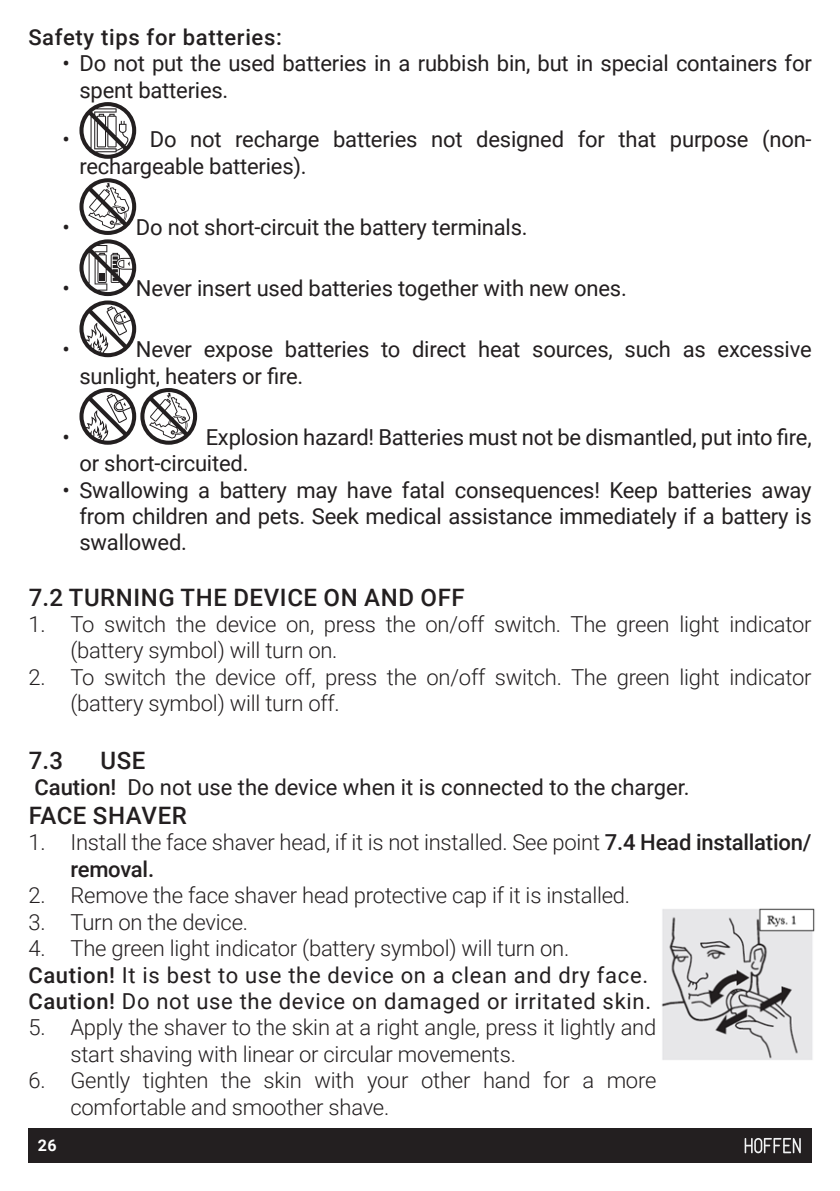
<style>
.page{position:relative;width:840px;height:1191px;background:#fff}
.page>*{position:absolute;margin:0;border:0;box-sizing:border-box;transform-origin:0 0}
._7_1_paragraph{font:500 24px "Roboto";letter-spacing:.025em;color:#231f20}
.normalny{font:22px/26.4px "Roboto";letter-spacing:-.01em;color:#231f20}
.t1{font:300 22px/26.4px "Roboto";letter-spacing:-.01em;color:#231f20}
.normalny-2{font:22px "Roboto";letter-spacing:.03em;color:#231f20}
.t2{font:500 22px "Roboto";letter-spacing:.03em;color:#231f20}
.t3{font:700 16px "Roboto";color:#fff}
.s1{font-weight:500}
</style>
<div class="page">
<div style="left:28px;top:1128px;width:783px;height:34px;background:#231f20"></div>
<svg style="left:744px;top:1138px;width:56px;height:15px"></svg>
<svg style="left:79px;top:102px;width:57px;height:57px"></svg>
<svg style="left:79px;top:178px;width:57px;height:179px"></svg>
<svg style="left:79px;top:388px;width:118px;height:57px"></svg>
<img style="left:661px;top:908px;width:154px;height:152px">
<p class="t2" style="left:28px;top:22px;width:255px">Safety tips for batteries:</p>
<p class="normalny" style="left:79px;top:49px;width:733px;text-indent:-17px">• Do not put the used batteries in a rubbish bin, but in special containers for spent batteries.</p>
<p class="normalny" style="left:62px;top:126px;width:9px">•</p>
<p class="normalny" style="left:79px;top:126px;width:733px;text-indent:70px">Do not recharge batteries not designed for that purpose (non&shy;rechargeable batteries).</p>
<p class="normalny" style="left:62px;top:213px;width:9px">•</p>
<p class="normalny" style="left:136px;top:213px;width:393px">Do not short-circuit the battery terminals.</p>
<p class="normalny" style="left:62px;top:274px;width:9px">•</p>
<p class="normalny" style="left:136px;top:274px;width:492px">Never insert used batteries together with new ones.</p>
<p class="normalny" style="left:62px;top:335px;width:9px">•</p>
<p class="normalny" style="left:79px;top:335px;width:733px;text-indent:56px">Never expose batteries to direct heat sources, such as excessive sunlight, heaters or fire.</p>
<p class="normalny" style="left:62px;top:423px;width:9px">•</p>
<p class="normalny" style="left:79px;top:423px;width:733px;text-indent:126px">Explosion hazard! Batteries must not be dismantled, put into fire, or short-circuited.</p>
<p class="normalny" style="left:79px;top:476px;width:733px;text-align:justify;text-indent:-17px">• Swallowing a battery may have fatal consequences! Keep batteries away from children and pets. Seek medical assistance immediately if a battery is swallowed.</p>
<p class="_7_1_paragraph" style="left:29px;top:580px;width:437px">7.2 TURNING THE DEVICE ON AND OFF</p>
<p class="t1" style="left:70px;top:610px;width:742px;text-indent:-42px">1. To switch the device on, press the on/off switch. The green light indicator (battery symbol) will turn on.</p>
<p class="t1" style="left:70px;top:663px;width:742px;text-indent:-42px">2. To switch the device off, press the on/off switch. The green light indicator (battery symbol) will turn off.</p>
<p class="_7_1_paragraph" style="left:29px;top:743px;width:36px">7.3</p>
<p class="_7_1_paragraph" style="left:100px;top:743px;width:46px">USE</p>
<p class="normalny" style="left:34px;top:773px;width:656px"><span class="s1">Caution!</span> Do not use the device when it is connected to the charger.</p>
<p class="_7_1_paragraph" style="left:29px;top:798px;width:159px">FACE SHAVER</p>
<p class="t1" style="left:70px;top:828px;width:742px;text-indent:-42px">1. Install the face shaver head, if it is not installed. See point <span class="s1">7.4 Head installation/ removal.</span></p>
<p class="t1" style="left:28px;top:881px;width:603px">2. Remove the face shaver head protective cap if it is installed.</p>
<p class="t1" style="left:28px;top:908px;width:221px">3. Turn on the device.</p>
<p class="t1" style="left:28px;top:934px;width:542px">4. The green light indicator (battery symbol) will turn on.</p>
<p class="normalny-2" style="left:28px;top:959px;width:621px"><span class="s1">Caution!</span> It is best to use the device on a clean and dry face.</p>
<p class="normalny-2" style="left:28px;top:985px;width:624px"><span class="s1">Caution!</span> Do not use the device on damaged or irritated skin.</p>
<p class="t1" style="left:70px;top:1013px;width:587px;text-indent:-42px">5. Apply the shaver to the skin at a right angle, press it lightly and start shaving with linear or circular movements.</p>
<p class="t1" style="left:70px;top:1066px;width:587px;text-indent:-42px">6. Gently tighten the skin with your other hand for a more comfortable and smoother shave.</p>
<p class="t3" style="left:28px;top:1133px;width:30px"><sup>3</sup>26</p>
</div>
